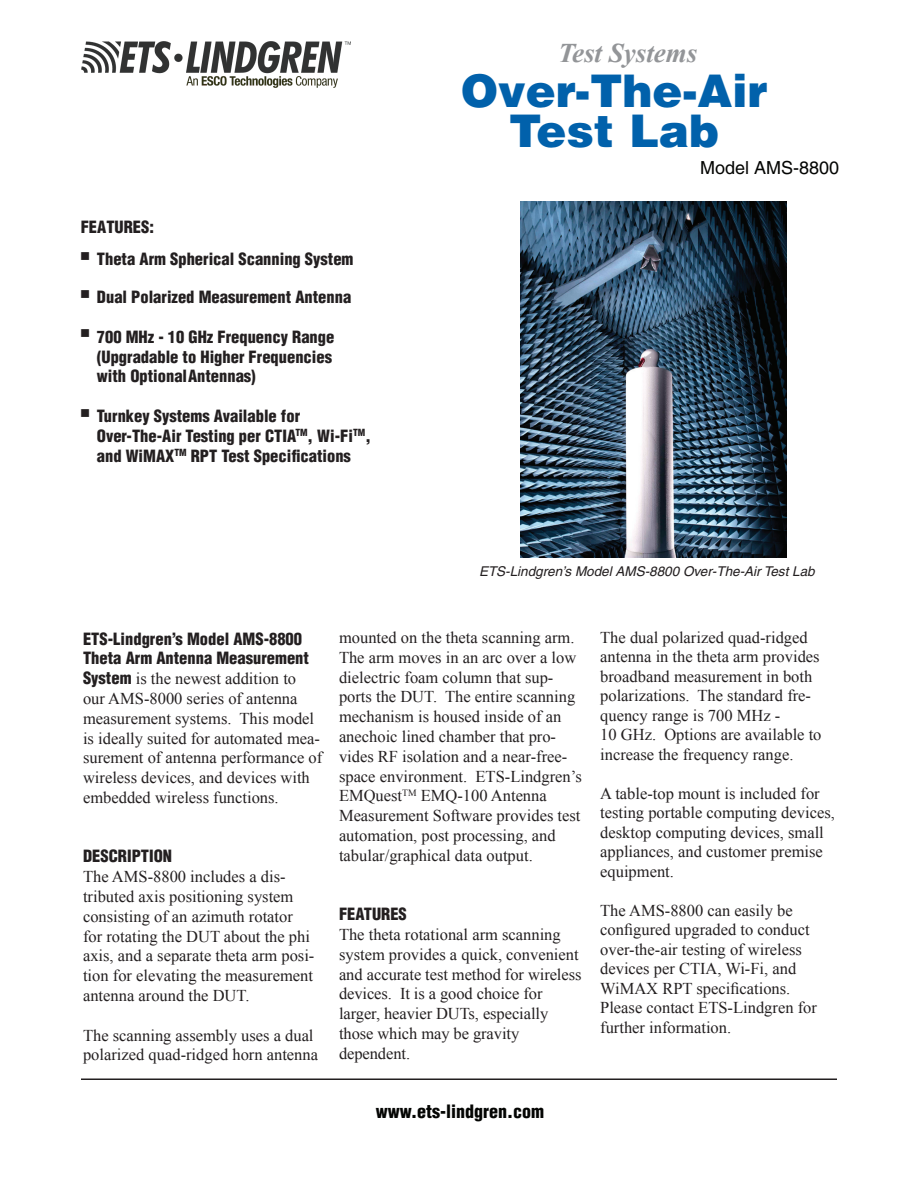
<style>
.page{position:relative;width:918px;height:1188px;background:#fff}
.page>*{position:absolute;margin:0;border:0;box-sizing:border-box;transform-origin:0 0}
.t1{font:900 45px/40.5px "Helvetica";color:#0161ab;text-align:center}
.t2{font:italic 700 27px "Times New Roman";color:#939598}
.t3{font:900 condensed 18px "Helvetica";color:#040503}
.t4{font:18px "Helvetica";color:#040503}
.t5{font:16.5px/19.8px "Times New Roman";color:#231f20}
.t6{font:900 condensed 16.5px/19.8px "Helvetica";color:#231f20}
.t7{font:italic 13.5px "Helvetica";color:#231f20}
.s1{font-family:"Helvetica";font-weight:900;font-stretch:condensed}
</style>
<div class="page">
<hr style="left:81px;top:1078px;width:756px;height:2px;background:#231f20">
<img style="left:81px;top:41px;width:270px;height:47px">
<img style="left:520px;top:202px;width:267px;height:356px">
<h2 class="t2" style="left:558px;top:34px;width:141px">Test Systems</h2>
<h1 class="t1" style="left:461px;top:69px;width:308px">Over-The-Air<br>Test Lab</h1>
<p class="t6" style="left:81px;top:216px;width:75px">Features:</p>
<p class="t6" style="left:80px;top:249px;width:275px">■ Theta Arm Spherical Scanning System</p>
<p class="t6" style="left:80px;top:287px;width:273px">■ Dual Polarized Measurement Antenna</p>
<p class="t6" style="left:97px;top:327px;width:239px;text-indent:-17px">■ 700 MHz - 10 GHz Frequency Range (Upgradable to Higher Frequencies with OptionalAntennas)</p>
<p class="t6" style="left:97px;top:406px;width:275px;text-indent:-17px">■ Turnkey Systems Available for<br>Over-The-Air Testing per CTIA<sup>TM</sup>, Wi-Fi<sup>TM</sup>, and WiMAX<sup>TM</sup> RPT Test Specifications</p>
<p class="t4" style="left:700px;top:157px;width:141px">Model AMS-8800</p>
<p class="t7" style="left:479px;top:564px;width:337px">ETS-Lindgren’s Model AMS-8800 Over-The-Air Test Lab</p>
<p class="t6" style="left:83px;top:629px;width:227px">ETS-Lindgren’s Model AMS-8800<br>Theta Arm Antenna Measurement</p>
<p class="t5" style="left:83px;top:669px;width:241px"><span class="s1">System</span> is the newest addition to our AMS-8000 series of antenna measurement systems. This model is ideally suited for automated mea&shy;surement of antenna performance of wireless devices, and devices with embedded wireless functions.</p>
<p class="t6" style="left:83px;top:846px;width:90px">DESCRIPTION</p>
<p class="t5" style="left:83px;top:867px;width:233px">The AMS-8800 includes a dis&shy;tributed axis positioning system consisting of an azimuth rotator for rotating the DUT about the phi axis, and a separate theta arm posi&shy;tion for elevating the measurement antenna around the DUT.</p>
<p class="t5" style="left:83px;top:1025px;width:237px">The scanning assembly uses a dual polarized quad-ridged horn antenna</p>
<p class="t5" style="left:339px;top:627px;width:244px">mounted on the theta scanning arm.<br>The arm moves in an arc over a low dielectric foam column that sup&shy;ports the DUT. The entire scanning mechanism is housed inside of an anechoic lined chamber that pro&shy;vides RF isolation and a near-free&shy;space environment. ETS-Lindgren’s EMQuest<sup>TM</sup> EMQ-100 Antenna Measurement Software provides test automation, post processing, and tabular/graphical data output.</p>
<p class="t6" style="left:339px;top:904px;width:52px">Features</p>
<p class="t5" style="left:339px;top:924px;width:244px">The theta rotational arm scanning system provides a quick, convenient and accurate test method for wireless devices. It is a good choice for larger, heavier DUTs, especially those which may be gravity dependent.</p>
<p class="t3" style="left:376px;top:1100px;width:170px">www.ets-lindgren.com</p>
<p class="t5" style="left:600px;top:627px;width:223px">The dual polarized quad-ridged antenna in the theta arm provides broadband measurement in both polarizations. The standard fre&shy;quency range is 700 MHz -<br>10 GHz. Options are available to increase the frequency range.</p>
<p class="t5" style="left:600px;top:783px;width:236px">A table-top mount is included for testing portable computing devices, desktop computing devices, small appliances, and customer premise equipment.</p>
<p class="t5" style="left:600px;top:900px;width:218px">The AMS-8800 can easily be configured upgraded to conduct over-the-air testing of wireless devices per CTIA, Wi-Fi, and<br>WiMAX RPT specifications.<br>Please contact ETS-Lindgren for further information.</p>
</div>
